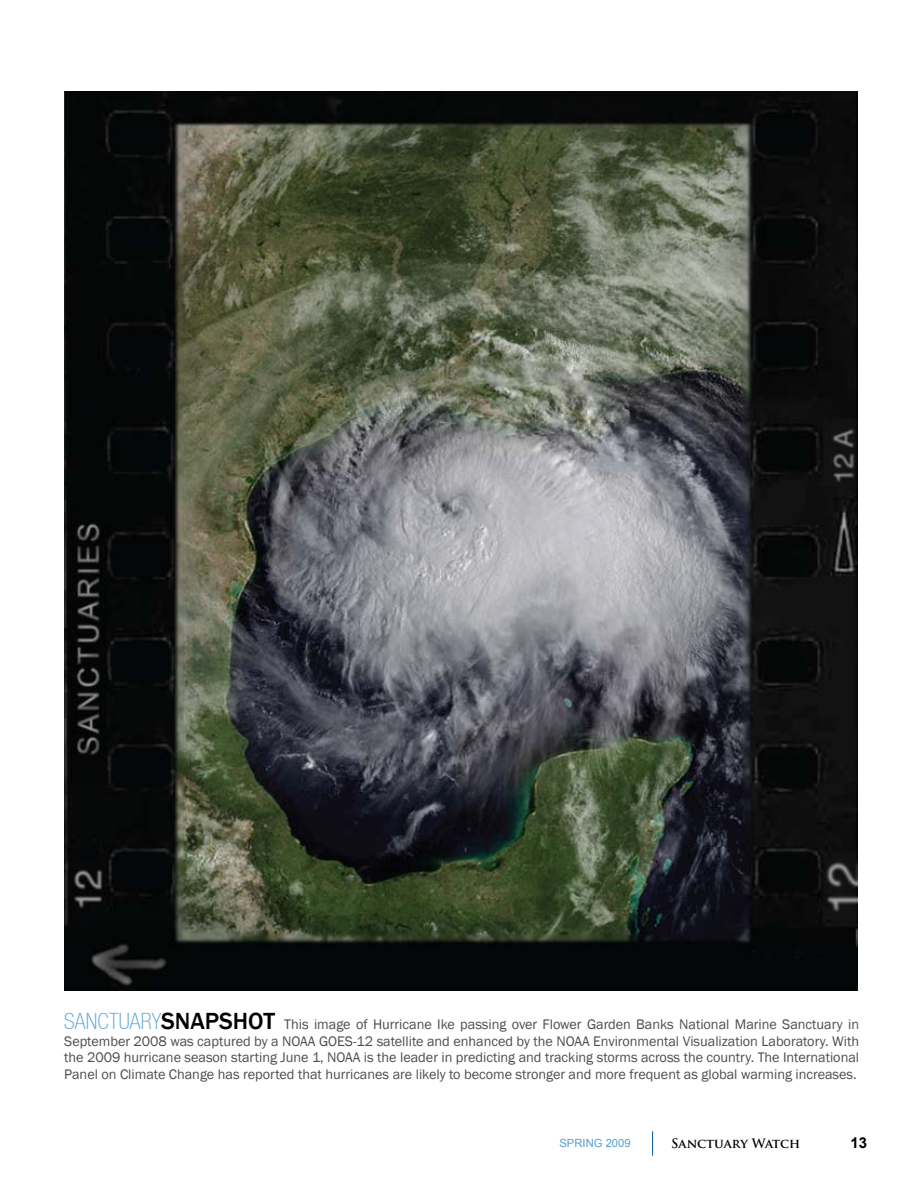
<style>
.page{position:relative;width:918px;height:1188px;background:#fff}
.page>*{position:absolute;margin:0;border:0;box-sizing:border-box;transform-origin:0 0}
.t1{font:700 15px "Arial";color:#000}
.t2{font:14.25px/16.5px "Franklin Gothic";color:#4d4d4f;text-align:justify}
.t3{font:700 12.75px "Trajan Pro";letter-spacing:-.01em;color:#000}
.t4{font:11.25px "Arial";color:#569fd3}
.s1{font-family:"Nimbus San Nov T Lig Con";font-size:24px;color:#569fd3}
.s2{font-weight:500;font-size:24px;color:#000}
</style>
<div class="page">
<svg style="left:652px;top:1131px;width:1px;height:25px"></svg>
<img style="left:64px;top:92px;width:793px;height:898px">
<p class="t2" style="left:64px;top:1017px;width:796px"><span class="s1">SANCTUARY</span><span class="s2">SNAPSHOT</span> This image of H urricane Ike passing over Flower Garden Banks National Marine Sanctuary in September 2008 was captured by a NOAA GOES-12 satellite and enhanced by the NOAA Environmental Visualization Laboratory. With the 2009 hurricane season starting June 1, NOAA is the leader in predicting and tracking storms across the country. The International Panel on Climate Change has reported that hurricanes are likely to become stronger and more frequent as global warming increases.</p>
<p class="t4" style="left:559px;top:1136px;width:73px">SPRING 2009</p>
<p class="t3" style="left:671px;top:1135px;width:131px">Sanctuary Watch</p>
<p class="t1" style="left:850px;top:1133px;width:18px">13</p>
</div>
